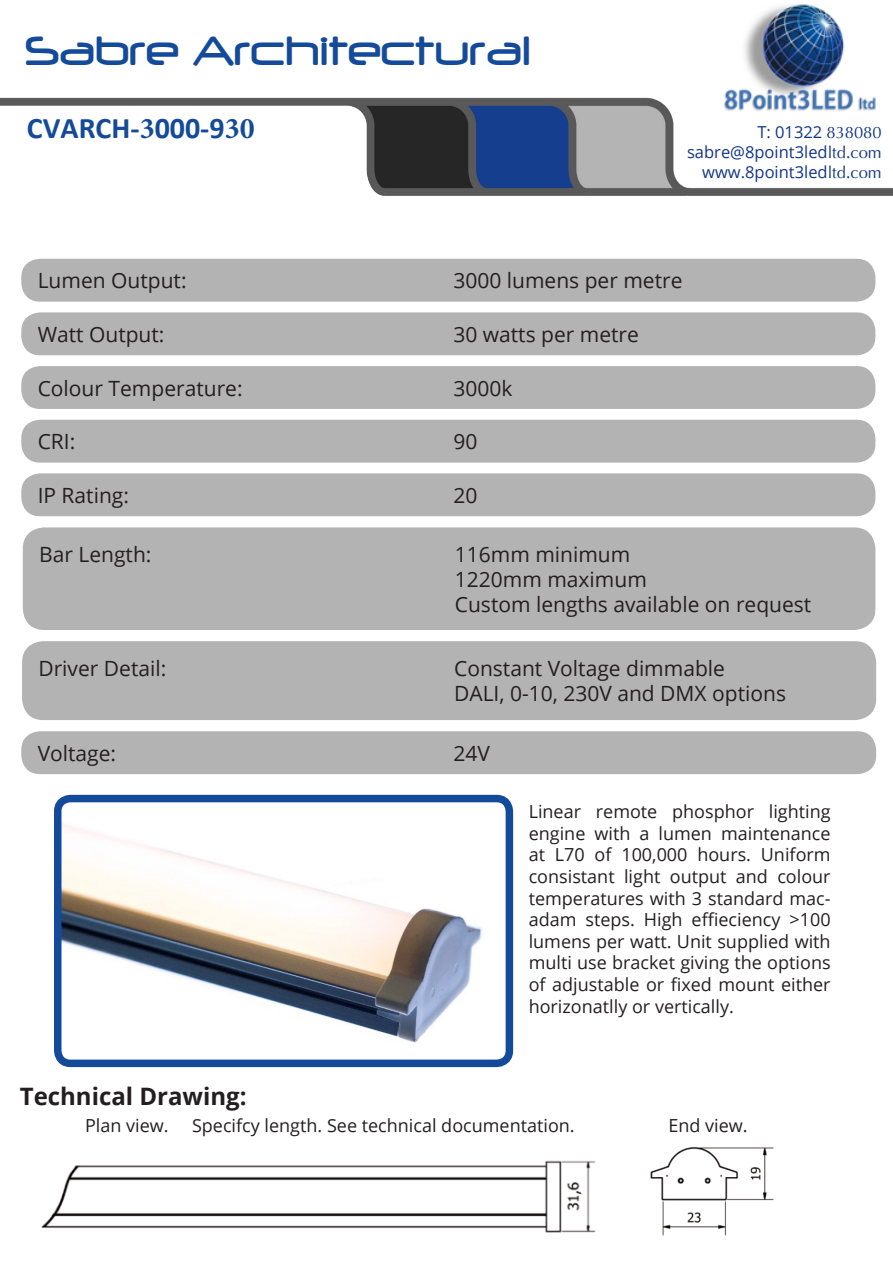
<style>
.page{position:relative;width:893px;height:1263px;background:#fff}
.page>*{position:absolute;margin:0;border:0;box-sizing:border-box;transform-origin:0 0}
.t1{font:48px "Neuropol";color:#144a9a}
.t2{font:700 30px "Calibri";color:#144a9a}
.t3{font:700 24px "Open Sans";color:#231f20}
.t4{font:21px "Open Sans";color:#231f20}
.t5{font:18px/21.6px "Open Sans";color:#231f20;text-align:justify}
.t6{font:16.5px/19.8px "Open Sans";color:#113687;text-align:right}
.s1{font-family:"Minion Pro"}
.s2{font-family:"Optima"}
</style>
<div class="page">
<img style="left:41px;top:1160px;width:555px;height:73px">
<img style="left:650px;top:1147px;width:124px;height:89px">
<div style="left:21px;top:730px;width:856px;height:45px;background:#b3b3b3;border-radius:20px"></div>
<div style="left:20px;top:730px;width:858px;height:46px;border:2px solid #fff;border-radius:20px"></div>
<div style="left:22px;top:527px;width:854px;height:104px;background:#b3b3b3;border-radius:22px"></div>
<div style="left:21px;top:526px;width:856px;height:105px;border:2px solid #fff;border-radius:22px"></div>
<div style="left:21px;top:258px;width:855px;height:44px;background:#b3b3b3;border-radius:20px"></div>
<div style="left:20px;top:257px;width:857px;height:46px;border:2px solid #fff;border-radius:20px"></div>
<div style="left:21px;top:312px;width:855px;height:44px;background:#b3b3b3;border-radius:20px"></div>
<div style="left:20px;top:311px;width:857px;height:46px;border:2px solid #fff;border-radius:20px"></div>
<div style="left:21px;top:365px;width:855px;height:45px;background:#b3b3b3;border-radius:20px"></div>
<div style="left:20px;top:365px;width:857px;height:45px;border:2px solid #fff;border-radius:20px"></div>
<div style="left:21px;top:419px;width:855px;height:44px;background:#b3b3b3;border-radius:20px"></div>
<div style="left:20px;top:418px;width:857px;height:46px;border:2px solid #fff;border-radius:20px"></div>
<div style="left:21px;top:473px;width:855px;height:44px;background:#b3b3b3;border-radius:20px"></div>
<div style="left:20px;top:472px;width:857px;height:46px;border:2px solid #fff;border-radius:20px"></div>
<div style="left:21px;top:640px;width:856px;height:81px;background:#b3b3b3;border-radius:22px"></div>
<div style="left:21px;top:640px;width:857px;height:82px;border:2px solid #fff;border-radius:22px"></div>
<img style="left:63px;top:804px;width:441px;height:239px">
<div style="left:54px;top:795px;width:459px;height:272px;border:8px solid #144a9a;border-radius:13px"></div>
<img style="left:1px;top:97px;width:892px;height:99px">
<img style="left:721px;top:4px;width:172px;height:113px">
<h1 class="t1" style="left:25px;top:25px;width:507px">Sabre Architectural</h1>
<h2 class="t2" style="left:27px;top:109px;width:229px">CVARCH-<span class="s1">3</span>000-9<span class="s1">30</span></h2>
<p class="t6" style="left:687px;top:122px;width:196px">T: 01322 <span class="s2">838080 </span>sabre@8point3led<span class="s2">ltd</span>.<span class="s2">com </span>www.8point3led<span class="s2">ltd</span>.<span class="s2">com</span></p>
<p class="t4" style="left:38px;top:266px;width:150px">Lumen Output:</p>
<p class="t4" style="left:453px;top:266px;width:231px">3000 lumens per metre</p>
<p class="t4" style="left:38px;top:320px;width:128px">Watt Output:</p>
<p class="t4" style="left:453px;top:320px;width:187px">30 watts per metre</p>
<p class="t4" style="left:38px;top:373px;width:206px">Colour Temperature:</p>
<p class="t4" style="left:453px;top:373px;width:61px">3000k</p>
<p class="t4" style="left:38px;top:427px;width:39px">CRI:</p>
<p class="t4" style="left:453px;top:427px;width:26px">90</p>
<p class="t4" style="left:38px;top:481px;width:93px">IP Rating:</p>
<p class="t4" style="left:453px;top:481px;width:26px">20</p>
<p class="t4" style="left:39px;top:539px;width:114px">Bar Length:</p>
<p class="t4" style="left:455px;top:539px;width:177px">116mm minimum</p>
<p class="t4" style="left:455px;top:565px;width:194px">1220mm maximum</p>
<p class="t4" style="left:455px;top:590px;width:358px">Custom lengths available on request</p>
<p class="t4" style="left:38px;top:654px;width:129px">Driver Detail:</p>
<p class="t4" style="left:454px;top:654px;width:272px">Constant Voltage dimmable</p>
<p class="t4" style="left:454px;top:679px;width:333px">DALI, 0-10, 230V and DMX options</p>
<p class="t4" style="left:38px;top:739px;width:80px">Voltage:</p>
<p class="t4" style="left:453px;top:739px;width:38px">24V</p>
<p class="t5" style="left:529px;top:800px;width:303px">Linear remote phosphor lighting engine with a lumen maintenance at L70 of 100,000 hours. Uniform consistant light output and colour temperatures with 3 standard mac&shy;adam steps. High effieciency &gt;100 lumens per watt. Unit supplied with multi use bracket giving the options of adjustable or fixed mount either horizonatlly or vertically.</p>
<p class="t3" style="left:20px;top:1079px;width:228px">Technical Drawing:</p>
<p class="t5" style="left:85px;top:1114px;width:85px">Plan view.</p>
<p class="t5" style="left:192px;top:1114px;width:384px">Specifcy length. See technical documentation.</p>
<p class="t5" style="left:668px;top:1114px;width:81px">End view.</p>
</div>
